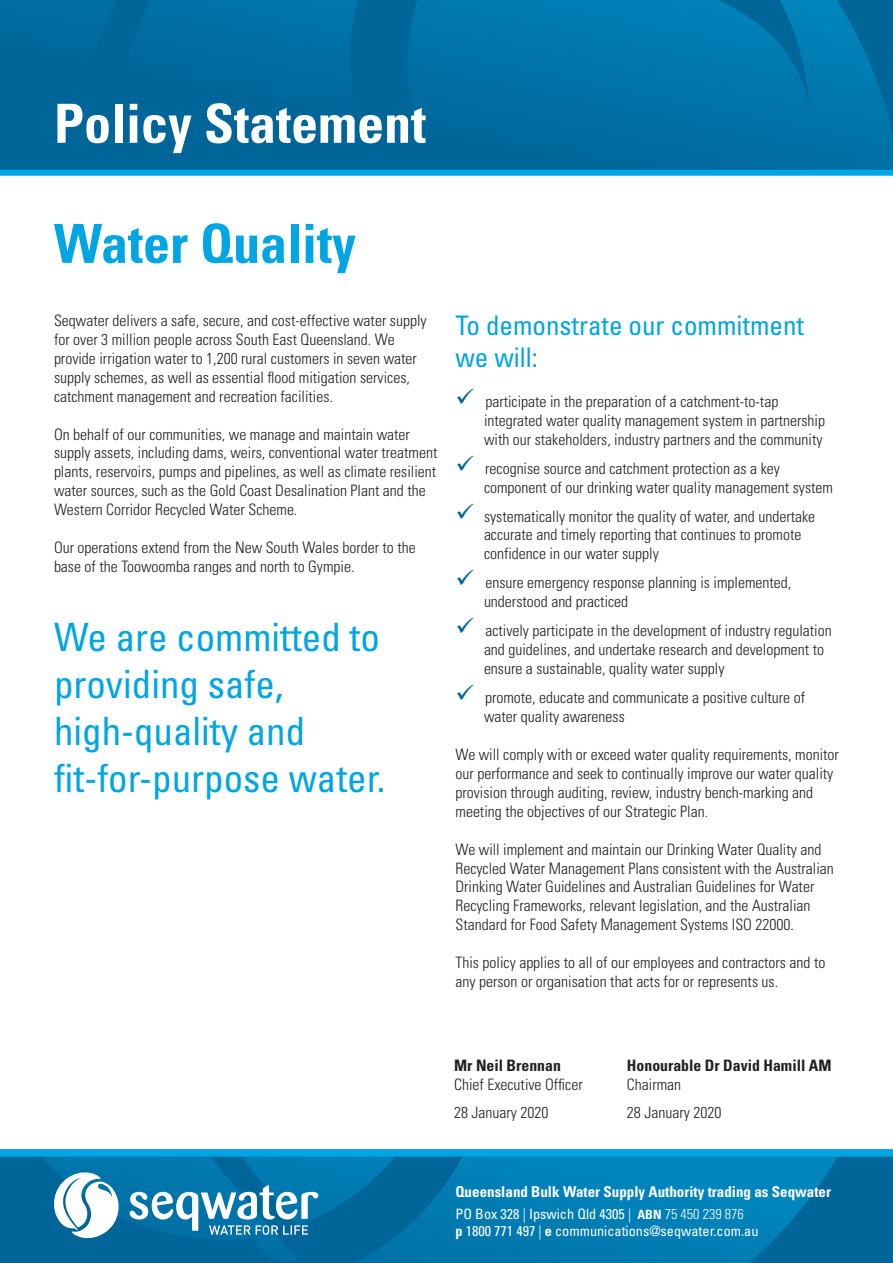
<style>
.page{position:relative;width:893px;height:1263px;background:#fff}
.page>*{position:absolute;margin:0;border:0;box-sizing:border-box;transform-origin:0 0}
.t1{font:700 condensed 54px "Univers LT Std";color:#fff}
.t2{font:700 condensed 54px "Univers LT Std";color:#00a5e3}
.t3{font:condensed 39px/46.8px "Univers LT Std";color:#00a5e3}
.t4{font:condensed 27px/32.4px "Univers LT Std";color:#00a5e3}
.t5{font:300 condensed 15.75px/18.9px "Univers LT Std";color:#231f20}
.t6{font:700 condensed 15.75px "Univers LT Std";color:#231f20}
.t7{font:700 condensed 15px "Univers LT Std";color:#fff}
.t8{font:condensed 14.25px "Univers LT Std";color:#fff}
.s1{color:#069}
.s2{font-weight:300}
.s3{font-weight:700;font-size:12.75px}
.s4{font-weight:700}
</style>
<div class="page">
<svg style="left:0;top:0;width:893px;height:170px;background:#006da2"></svg>
<div style="left:0;top:170px;width:893px;height:6px;background:#00a5e3"></div>
<svg style="left:0;top:1156px;width:893px;height:107px;background:#0074aa"></svg>
<div style="left:0;top:1149px;width:893px;height:7px;background:#00a5e3"></div>
<svg style="left:130px;top:1185px;width:188px;height:50px"></svg>
<svg style="left:54px;top:1172px;width:66px;height:67px"></svg>
<p class="t1" style="left:54px;top:90px;width:374px">Policy Statement</p>
<p class="t2" style="left:54px;top:211px;width:304px">Water Quality</p>
<p class="t5" style="left:54px;top:311px;width:374px">Seqwater delivers a safe, secure, and cost-effective water supply for over 3 million people across South East Queensland. We provide irrigation water to 1,200 rural customers in seven water supply schemes, as well as essential flood mitigation services, catchment management and recreation facilities.</p>
<p class="t5" style="left:54px;top:424px;width:385px">On behalf of our communities, we manage and maintain water supply assets, including dams, weirs, conventional water treatment plants, reservoirs, pumps and pipelines, as well as climate resilient water sources, such as the Gold Coast Desalination Plant and the Western Corridor Recycled Water Scheme.</p>
<p class="t5" style="left:54px;top:538px;width:363px">Our operations extend from the New South Wales border to the base of the Toowoomba ranges and north to Gympie.</p>
<p class="t3" style="left:54px;top:613px;width:333px">We are committed to providing safe, high-quality and fit-for-purpose water.</p>
<p class="t4" style="left:455px;top:308px;width:350px">To demonstrate our commitment we will:</p>
<p class="t5" style="left:484px;top:392px;width:343px;text-indent:-28px"><span class="s1">✓</span> participate in the preparation of a catchment-to-tap integrated water quality management system in partnership with our stakeholders, industry partners and the community</p>
<p class="t5" style="left:484px;top:459px;width:350px;text-indent:-28px"><span class="s1">✓</span> recognise source and catchment protection as a key component of our drinking water quality management system</p>
<p class="t5" style="left:484px;top:507px;width:333px;text-indent:-28px"><span class="s1">✓</span> systematically monitor the quality of water, and undertake accurate and timely reporting that continues to promote confidence in our water supply</p>
<p class="t5" style="left:484px;top:573px;width:309px;text-indent:-28px"><span class="s1">✓</span> ensure emergency response planning is implemented, understood and practiced</p>
<p class="t5" style="left:484px;top:621px;width:349px;text-indent:-28px"><span class="s1">✓</span> actively participate in the development of industry regulation and guidelines, and undertake research and development to ensure a sustainable, quality water supply</p>
<p class="t5" style="left:484px;top:687px;width:323px;line-height:19.8px;text-indent:-28px"><span class="s1">✓</span> promote, educate and communicate a positive culture of water quality awareness</p>
<p class="t5" style="left:455px;top:745px;width:385px">We will comply with or exceed water quality requirements, monitor our performance and seek to continually improve our water quality provision through auditing, review, industry bench-marking and meeting the objectives of our Strategic Plan.</p>
<p class="t5" style="left:455px;top:840px;width:380px">We will implement and maintain our Drinking Water Quality and Recycled Water Management Plans consistent with the Australian Drinking Water Guidelines and Australian Guidelines for Water Recycling Frameworks, relevant legislation, and the Australian Standard for Food Safety Management Systems ISO 22000.</p>
<p class="t5" style="left:455px;top:953px;width:371px">This policy applies to all of our employees and contractors and to any person or organisation that acts for or represents us.</p>
<p class="t6" style="left:454px;top:1056px;width:108px">Mr Neil Brennan</p>
<p class="t5" style="left:454px;top:1075px;width:130px">Chief Executive Officer</p>
<p class="t5" style="left:454px;top:1103px;width:96px">28 January 2020</p>
<p class="t6" style="left:627px;top:1056px;width:206px">Honourable Dr David Hamill AM</p>
<p class="t5" style="left:627px;top:1075px;width:56px">Chairman</p>
<p class="t5" style="left:627px;top:1103px;width:96px">28 January 2020</p>
<p class="t7" style="left:455px;top:1183px;width:377px">Queensland Bulk Water Supply Authority trading as Seqwater</p>
<p class="t8" style="left:455px;top:1205px;width:290px">PO Box 328 <span class="s2">|</span> Ipswich Qld 4305 <span class="s2">|</span> <span class="s3">ABN</span> <span class="s2">75 450 239 876</span></p>
<p class="t8" style="left:455px;top:1222px;width:305px"><span class="s4">p</span> 1800 771 497 <span class="s2">|</span> <span class="s4">e</span> communications@seqwater.com.au</p>
</div>
